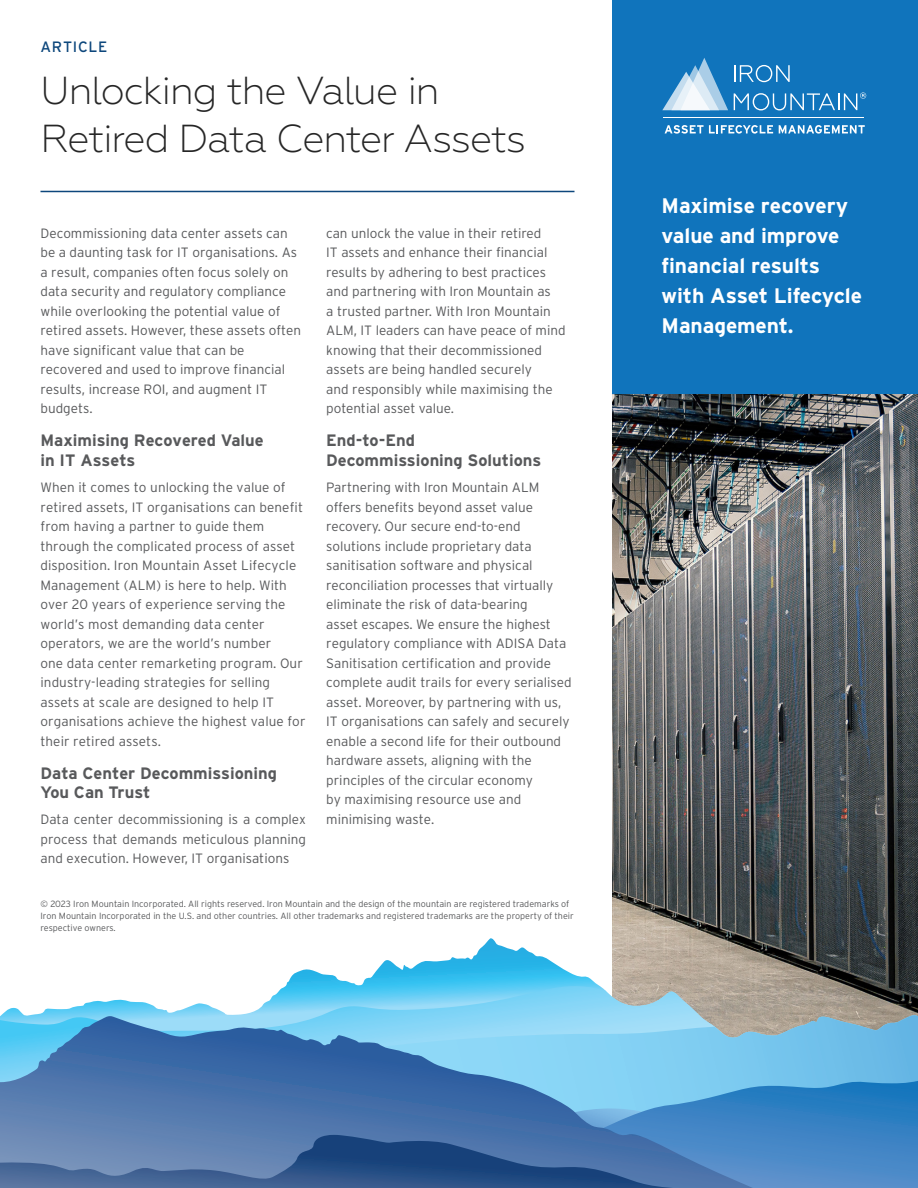
<style>
.page{position:relative;width:918px;height:1188px;background:#fff}
.page>*{position:absolute;margin:0;border:0;box-sizing:border-box;transform-origin:0 0}
.Headline_Text{font:300 39px/48px "Geometria";letter-spacing:-.03em;color:#262626}
.In_Page_Quote{font:700 21px/30px "Interstate";letter-spacing:-.005em;color:#fff}
.Body_Copy_Bullets{font:700 16.5px/19.5px "Interstate";color:#58595b}
.Asset_Type{font:15px "Interstate";letter-spacing:.045em;color:#0d477c}
.Body_Copy_Bullets-2{font:300 13.5px/19.5px "Interstate";color:#58595b}
.Body_Copy_Bullets-3{font:300 13.5px/19.5px "Interstate";color:#57585a}
.t1{font:300 9px/12px "Interstate";color:#58595b}
</style>
<div class="page">
<div style="left:612px;top:0;width:306px;height:1188px;background:#1074bc"></div>
<img style="left:612px;top:394px;width:306px;height:544px">
<hr style="left:40px;top:191px;width:534px;height:1px;background:#0d477c">
<svg style="left:285px;top:938px;width:633px;height:77px"></svg>
<svg style="left:0;top:986px;width:726px;height:30px"></svg>
<svg style="left:367px;top:1015px;width:551px;height:65px;background:#78badb"></svg>
<svg style="left:0;top:1016px;width:753px;height:64px;background:#68a9d5"></svg>
<svg style="left:0;top:1080px;width:918px;height:108px;background:#497ab0"></svg>
<svg style="left:662px;top:58px;width:66px;height:52px"></svg>
<svg style="left:734px;top:65px;width:56px;height:17px"></svg>
<svg style="left:734px;top:92px;width:132px;height:18px"></svg>
<svg style="left:665px;top:125px;width:108px;height:9px"></svg>
<svg style="left:779px;top:125px;width:86px;height:9px"></svg>
<hr style="left:663px;top:117px;width:201px;height:1px;background:#fff">
<p class="Asset_Type" style="left:40px;top:39px;width:68px">ARTICLE</p>
<p class="Headline_Text" style="left:40px;top:66px;width:487px">Unlocking the Value in<br>Retired Data Center Assets</p>
<p class="Body_Copy_Bullets-3" style="left:40px;top:223px;width:262px">Decommissioning data center assets can be a daunting task for IT organisations. As a result, companies often focus solely on data security and regulatory compliance while overlooking the potential value of retired assets. However, these assets often have significant value that can be recovered and used to improve financial results, increase ROI, and augment IT budgets.</p>
<p class="Body_Copy_Bullets" style="left:40px;top:431px;width:225px">Maximising Recovered Value in IT Assets</p>
<p class="Body_Copy_Bullets-2" style="left:40px;top:478px;width:267px">When it comes to unlocking the value of retired assets, IT organisations can benefit from having a partner to guide them through the complicated process of asset disposition. Iron Mountain Asset Lifecycle Management (ALM) is here to help. With over 20 years of experience serving the world’s most demanding data center operators, we are the world’s number<br>one data center remarketing program. Our industry-leading strategies for selling assets at scale are designed to help IT organisations achieve the highest value for their retired assets.</p>
<p class="Body_Copy_Bullets" style="left:40px;top:763px;width:238px">Data Center Decommissioning<br>You Can Trust</p>
<p class="Body_Copy_Bullets-2" style="left:40px;top:810px;width:267px;text-align:justify">Data center decommissioning is a complex process that demands meticulous planning and execution. However, IT organisations</p>
<p class="Body_Copy_Bullets-2" style="left:326px;top:223px;width:241px">can unlock the value in their retired<br>IT assets and enhance their financial results by adhering to best practices and partnering with Iron Mountain as<br>a trusted partner. With Iron Mountain ALM, IT leaders can have peace of mind knowing that their decommissioned assets are being handled securely<br>and responsibly while maximising the potential asset value.</p>
<p class="Body_Copy_Bullets" style="left:326px;top:431px;width:217px">End-to-End<br>Decommissioning Solutions</p>
<p class="Body_Copy_Bullets-2" style="left:326px;top:478px;width:247px">Partnering with Iron Mountain ALM offers benefits beyond asset value recovery. Our secure end-to-end solutions include proprietary data sanitisation software and physical reconciliation processes that virtually eliminate the risk of data-bearing<br>asset escapes. We ensure the highest regulatory compliance with ADISA Data Sanitisation certification and provide complete audit trails for every serialised asset. Moreover, by partnering with us, IT organisations can safely and securely enable a second life for their outbound hardware assets, aligning with the principles of the circular economy<br>by maximising resource use and minimising waste.</p>
<p class="t1" style="left:40px;top:898px;width:535px">© 2023 Iron Mountain Incorporated. All rights reserved. Iron Mountain and the design of the mountain are registered trademarks of<br>Iron Mountain Incorporated in the U.S. and other countries. All other trademarks and registered trademarks are the property of their respective owners.</p>
<p class="In_Page_Quote" style="left:662px;top:191px;width:202px">Maximise recovery value and improve financial results with Asset Lifecycle<br>Management.</p>
</div>
